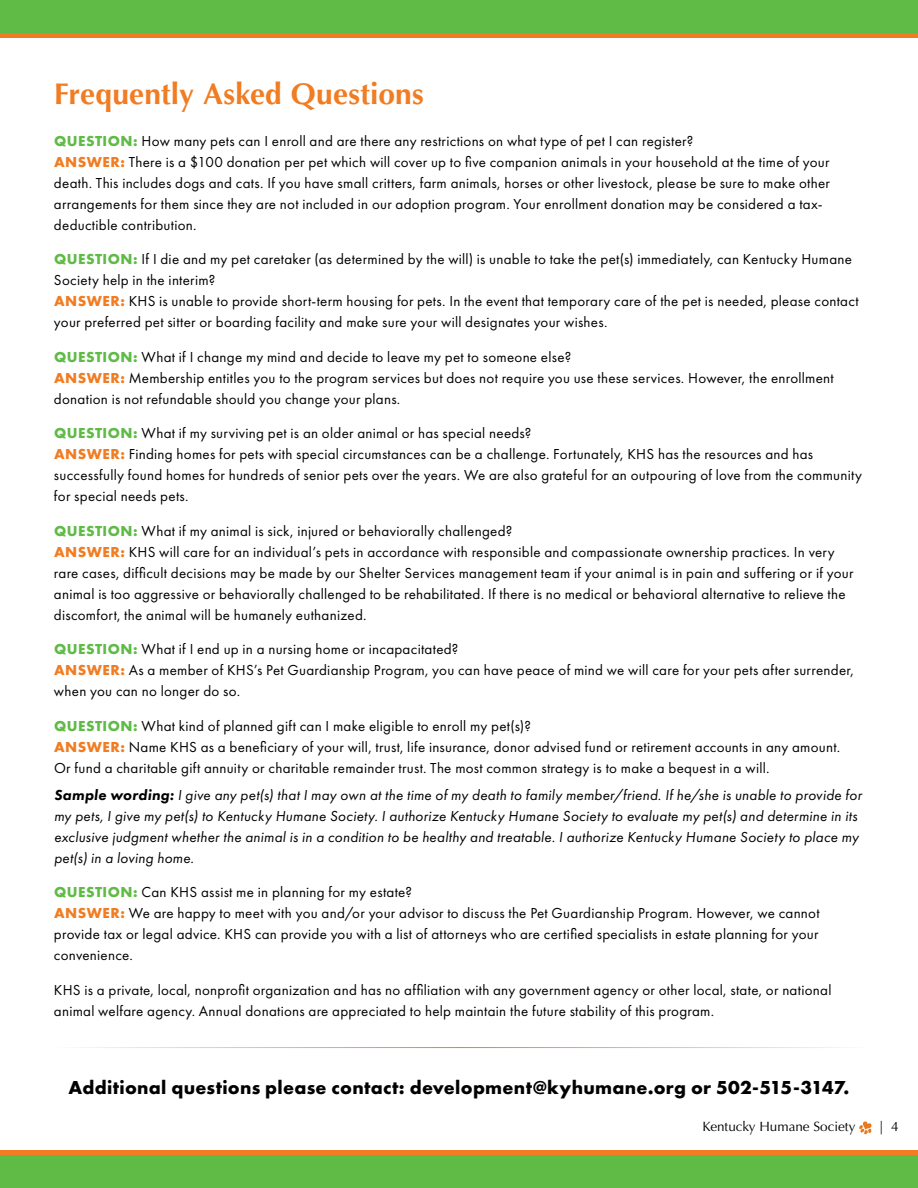
<style>
.page{position:relative;width:918px;height:1188px;background:#fff}
.page>*{position:absolute;margin:0;border:0;box-sizing:border-box;transform-origin:0 0}
.t1{font:700 30px "Optima LT Pro";letter-spacing:.005em;color:#f17c21}
.t2{font:700 19.5px "Futura PT";letter-spacing:.015em;color:#000}
.t3{font:15px/21px "Futura PT";letter-spacing:.02em;color:#000}
.t4{font:italic 15px/21px "Futura PT";letter-spacing:.02em;color:#000}
.t5{font:13.5px "Optima";color:#000}
.s1{font-weight:700;color:#5fbb46}
.s2{font-weight:700;color:#f17c21}
.s3{font-weight:800}
</style>
<div class="page">
<div style="left:0;top:1155px;width:918px;height:33px;background:#5fbb46"></div>
<hr style="left:0;top:1151px;width:918px;height:4px;background:#f17c21">
<div style="left:0;top:0;width:918px;height:33px;background:#5fbb46"></div>
<hr style="left:0;top:33px;width:918px;height:4px;background:#f17c21">
<svg style="left:859px;top:1121px;width:13px;height:14px"></svg>
<h1 class="t1" style="left:54px;top:75px;width:371px">Frequently Asked Questions</h1>
<p class="t3" style="left:54px;top:130px;width:778px"><span class="s1">QUESTION:</span> How many pets can I enroll and are there any restrictions on what type of pet I can register?<br><span class="s2">ANSWER:</span> There is a $100 donation per pet which will cover up to five companion animals in your household at the time of your death. This includes dogs and cats. If you have small critters, farm animals, horses or other livestock, please be sure to make other arrangements for them since they are not included in our adoption program. Your enrollment donation may be considered a tax&shy;deductible contribution.</p>
<p class="t3" style="left:54px;top:249px;width:806px"><span class="s1">QUESTION:</span> If I die and my pet caretaker (as determined by the will) is unable to take the pet(s) immediately, can Kentucky Humane Society help in the interim?<br><span class="s2">ANSWER:</span> KHS is unable to provide short-term housing for pets. In the event that temporary care of the pet is needed, please contact your preferred pet sitter or boarding facility and make sure your will designates your wishes.</p>
<p class="t3" style="left:54px;top:346px;width:781px"><span class="s1">QUESTION:</span> What if I change my mind and decide to leave my pet to someone else?<br><span class="s2">ANSWER:</span> Membership entitles you to the program services but does not require you use these services. However, the enrollment donation is not refundable should you change your plans.</p>
<p class="t3" style="left:54px;top:423px;width:810px"><span class="s1">QUESTION:</span> What if my surviving pet is an older animal or has special needs?<br><span class="s2">ANSWER:</span> Finding homes for pets with special circumstances can be a challenge. Fortunately, KHS has the resources and has successfully found homes for hundreds of senior pets over the years. We are also grateful for an outpouring of love from the community for special needs pets.</p>
<p class="t3" style="left:54px;top:520px;width:801px"><span class="s1">QUESTION:</span> What if my animal is sick, injured or behaviorally challenged?<br><span class="s2">ANSWER:</span> KHS will care for an individual’s pets in accordance with responsible and compassionate ownership practices. In very rare cases, difficult decisions may be made by our Shelter Services management team if your animal is in pain and suffering or if your animal is too aggressive or behaviorally challenged to be rehabilitated. If there is no medical or behavioral alternative to relieve the discomfort, the animal will be humanely euthanized.</p>
<p class="t3" style="left:54px;top:639px;width:801px"><span class="s1">QUESTION:</span> What if I end up in a nursing home or incapacitated?<br><span class="s2">ANSWER:</span> As a member of KHS’s Pet Guardianship Program, you can have peace of mind we will care for your pets after surrender, when you can no longer do so.</p>
<p class="t3" style="left:54px;top:715px;width:788px"><span class="s1">QUESTION:</span> What kind of planned gift can I make eligible to enroll my pet(s)?<br><span class="s2">ANSWER:</span> Name KHS as a beneficiary of your will, trust, life insurance, donor advised fund or retirement accounts in any amount.<br>Or fund a charitable gift annuity or charitable remainder trust. The most common strategy is to make a bequest in a will.</p>
<p class="t4" style="left:54px;top:784px;width:809px"><span class="s3">Sample wording:</span> I give any pet(s) that I may own at the time of my death to family member/friend. If he/she is unable to provide for my pets, I give my pet(s) to Kentucky Humane Society. I authorize Kentucky Humane Society to evaluate my pet(s) and determine in its exclusive judgment whether the animal is in a condition to be healthy and treatable. I authorize Kentucky Humane Society to place my pet(s) in a loving home.</p>
<p class="t3" style="left:54px;top:882px;width:767px"><span class="s1">QUESTION:</span> Can KHS assist me in planning for my estate?<br><span class="s2">ANSWER:</span> We are happy to meet with you and/or your advisor to discuss the Pet Guardianship Program. However, we cannot provide tax or legal advice. KHS can provide you with a list of attorneys who are certified specialists in estate planning for your convenience.</p>
<p class="t3" style="left:54px;top:979px;width:779px">KHS is a private, local, nonprofit organization and has no affiliation with any government agency or other local, state, or national animal welfare agency. Annual donations are appreciated to help maintain the future stability of this program.</p>
<h2 class="t2" style="left:69px;top:1075px;width:782px">Additional questions please contact: development@kyhumane.org or 502-515-3147.</h2>
<p class="t5" style="left:702px;top:1119px;width:154px">Kentucky Humane Society</p>
<p class="t5" style="left:879px;top:1119px;width:21px">| 4</p>
</div>
